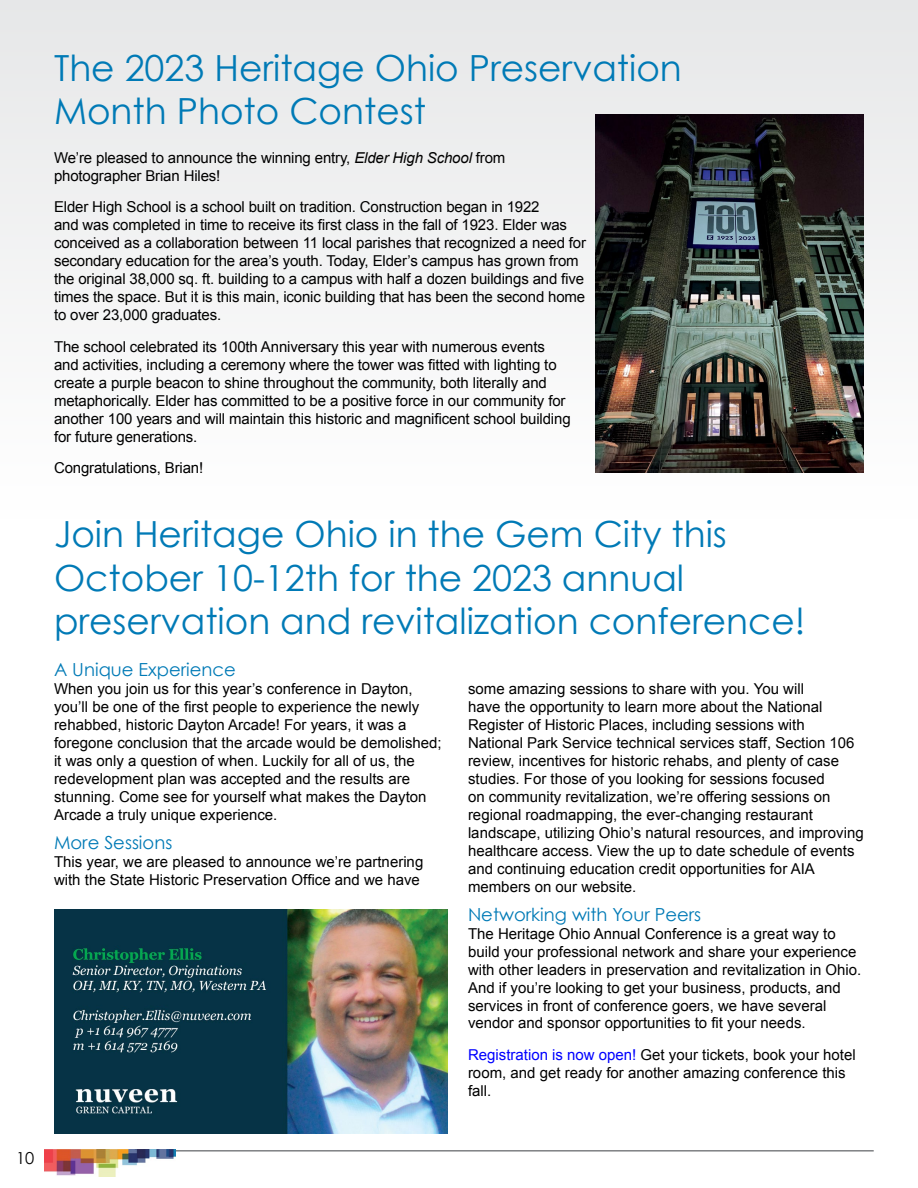
<style>
.page{position:relative;width:918px;height:1188px;background:#fff}
.page>*{position:absolute;margin:0;border:0;box-sizing:border-box;transform-origin:0 0}
.t1{font:36px/43.2px "Century Gothic";color:#007ab6}
.t2{font:18px "Century Gothic";color:#007ab6}
.t3{font:16.5px "Century Gothic";color:#000}
.t4{font:15px/18px "Arial";color:#000}
.s1{font-style:italic}
.s2{color:#00f}
</style>
<div class="page">
<hr style="left:45px;top:1150px;width:829px;height:2px;background:#7e8083">
<img style="left:45px;top:1149px;width:130px;height:28px">
<div style="left:0;top:0;width:918px;height:519px;background:#f2f2f3"></div>
<img style="left:54px;top:909px;width:394px;height:225px">
<img style="left:595px;top:114px;width:269px;height:359px">
<h1 class="t1" style="left:54px;top:46px;width:629px">The 2023 Heritage Ohio Preservation<br>Month Photo Contest</h1>
<p class="t4" style="left:54px;top:149px;width:453px">We’re pleased to announce the winning entry, <span class="s1">Elder High School</span> from photographer Brian Hiles!</p>
<p class="t4" style="left:54px;top:198px;width:534px">Elder High School is a school built on tradition. Construction began in 1922<br>and was completed in time to receive its first class in the fall of 1923. Elder was conceived as a collaboration between 11 local parishes that recognized a need for secondary education for the area’s youth. Today, Elder’s campus has grown from the original 38,000 sq. ft. building to a campus with half a dozen buildings and five times the space. But it is this main, iconic building that has been the second home to over 23,000 graduates.</p>
<p class="t4" style="left:54px;top:338px;width:518px">The school celebrated its 100th Anniversary this year with numerous events and activities, including a ceremony where the tower was fitted with lighting to create a purple beacon to shine throughout the community, both literally and metaphorically. Elder has committed to be a positive force in our community for another 100 years and will maintain this historic and magnificent school building for future generations.</p>
<p class="t4" style="left:54px;top:459px;width:151px">Congratulations, Brian!</p>
<h1 class="t1" style="left:54px;top:512px;width:753px">Join Heritage Ohio in the Gem City this<br>October 10-12th for the 2023 annual preservation and revitalization conference!</h1>
<p class="t2" style="left:54px;top:659px;width:183px">A Unique Experience</p>
<p class="t4" style="left:54px;top:680px;width:389px">When you join us for this year’s conference in Dayton, you’ll be one of the first people to experience the newly rehabbed, historic Dayton Arcade! For years, it was a foregone conclusion that the arcade would be demolished; it was only a question of when. Luckily for all of us, the redevelopment plan was accepted and the results are stunning. Come see for yourself what makes the Dayton Arcade a truly unique experience.</p>
<p class="t2" style="left:54px;top:831px;width:120px">More Sessions</p>
<p class="t4" style="left:54px;top:852px;width:371px">This year, we are pleased to announce we’re partnering with the State Historic Preservation Office and we have</p>
<p class="t4" style="left:468px;top:680px;width:397px">some amazing sessions to share with you. You will<br>have the opportunity to learn more about the National Register of Historic Places, including sessions with<br>National Park Service technical services staff, Section 106 review, incentives for historic rehabs, and plenty of case studies. For those of you looking for sessions focused<br>on community revitalization, we’re offering sessions on regional roadmapping, the ever-changing restaurant landscape, utilizing Ohio’s natural resources, and improving healthcare access. View the up to date schedule of events and continuing education credit opportunities for AIA members on our website.</p>
<p class="t2" style="left:468px;top:903px;width:235px">Networking with Your Peers</p>
<p class="t4" style="left:468px;top:925px;width:395px">The Heritage Ohio Annual Conference is a great way to build your professional network and share your experience with other leaders in preservation and revitalization in Ohio.<br>And if you’re looking to get your business, products, and services in front of conference goers, we have several vendor and sponsor opportunities to fit your needs.</p>
<p class="t4" style="left:468px;top:1046px;width:389px"><span class="s2">Registration is now open!</span> Get your tickets, book your hotel room, and get ready for another amazing conference this fall.</p>
<p class="t3" style="left:16px;top:1148px;width:20px">10</p>
</div>
